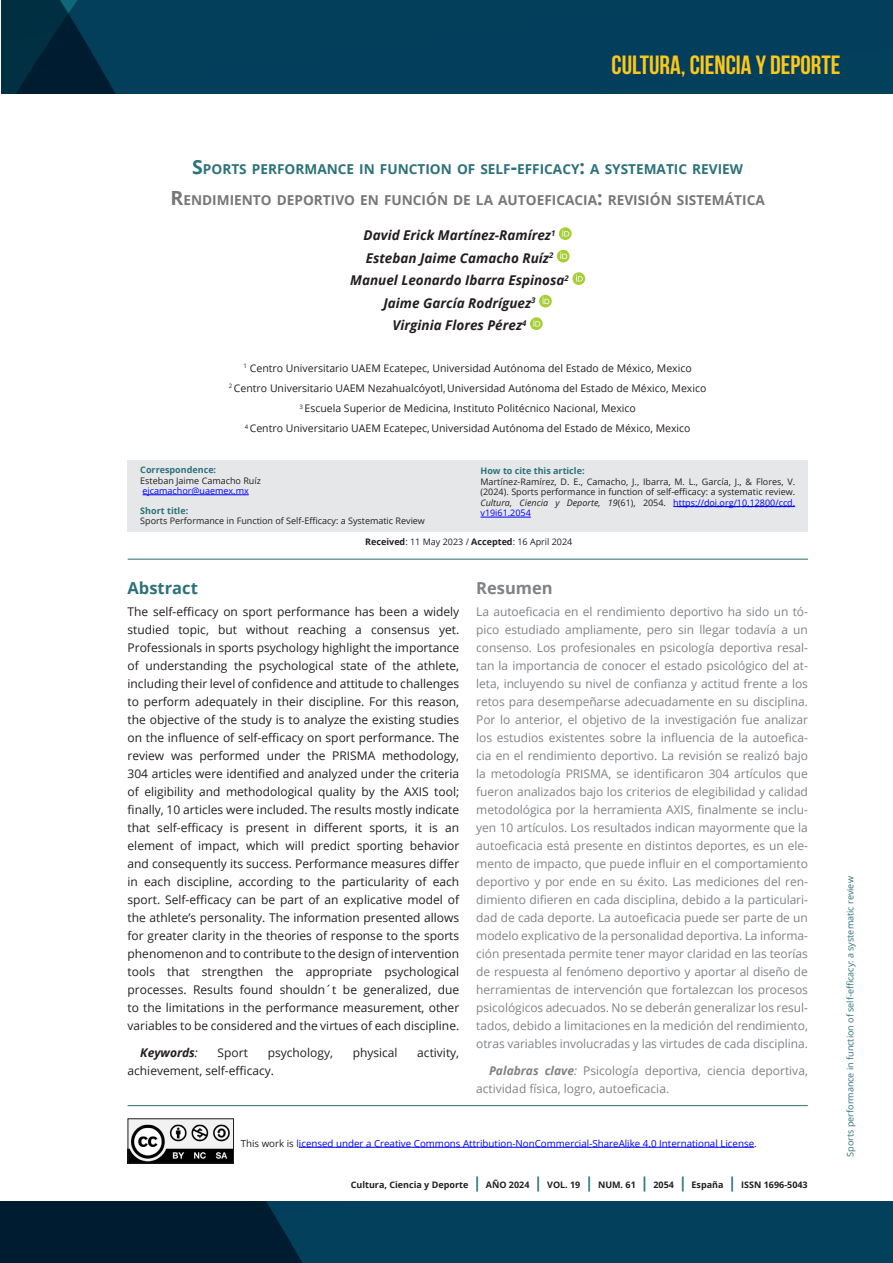
<style>
.page{position:relative;width:893px;height:1263px;background:#fff}
.page>*{position:absolute;margin:0;border:0;box-sizing:border-box;transform-origin:0 0}
.t1{font:700 26.25px "Bebas Neue";color:#fdc71b}
.Cuerpo_de_texto_P{font:700 16.5px "Open Sans";color:#2c727a}
.Cuerpo_de_texto_P-2{font:700 16.5px "Open Sans";color:#808285}
.TITULO_ARTICULO_gris{font:700 13.65px "Open Sans";color:#777}
.TITULO_ARTICULO_gris-2{font:700 13.65px "Open Sans";color:#2c727a}
.autores{font:italic 700 13.5px/22.5px "Open Sans";color:#231f20;text-align:center}
.Cuerpo_de_texto_P-3{font:12px/18px "Open Sans";color:#808285;text-align:justify}
.Cuerpo_de_texto_P-4{font:12px/18px "Open Sans";color:#231f20;text-align:justify}
.Cuerpo_de_texto_P-5{font:italic 700 12px "Open Sans";color:#231f20}
.Filiacion{font:10.5px/20.2px "Open Sans";color:#231f20;text-align:center}
.Filiacion-2{font:9.75px "Open Sans";color:#00f}
.portada_regular{font:9px/10.5px "Open Sans";color:#231f20}
.maestras{font:700 9px "Open Sans";color:#231f20}
.maestras-2{font:9px "Open Sans";color:#2c727a}
.Filiacion-3{font:6.15px "Open Sans";color:#231f20}
.s1{font-size:19.5px}
.s2{font-weight:700;color:#2c727a}
.s3{color:#00f}
.s4{font-weight:700}
.s5{font-style:italic}
.s6{font-weight:400}
.s7{font-weight:700;font-style:italic}
.s8{color:#231f20}
.s9{font-size:15px;color:#2c727a}
</style>
<div class="page">
<svg style="left:0;top:1201px;width:893px;height:62px;fill:#03405c"></svg>
<div style="left:128px;top:460px;width:680px;height:72px;background:#e6e7e9"></div>
<svg style="left:559px;top:227px;width:13px;height:13px"></svg>
<svg style="left:557px;top:250px;width:13px;height:12px"></svg>
<svg style="left:572px;top:272px;width:13px;height:13px"></svg>
<svg style="left:539px;top:295px;width:13px;height:12px"></svg>
<svg style="left:530px;top:317px;width:13px;height:13px"></svg>
<hr style="left:143px;top:494px;width:106px;height:1px;background:#00f">
<hr style="left:480px;top:517px;width:51px;height:1px;background:#00f">
<hr style="left:673px;top:506px;width:122px;height:1px;background:#00f">
<hr style="left:128px;top:1105px;width:680px;height:1px;background:#2a6e73">
<hr style="left:128px;top:559px;width:680px;height:1px;background:#2a6e73">
<hr style="left:299px;top:1147px;width:455px;height:1px;background:#00f">
<svg style="left:1px;top:0;width:892px;height:94px;fill:#033f5c"></svg>
<img style="left:130px;top:1120px;width:102px;height:41px">
<div style="left:128px;top:1118px;width:106px;height:45px;border:1px solid #231f20"></div>
<p class="t1" style="left:612px;top:50px;width:230px">CULTURA, CIENCIA Y DEPORTE</p>
<p class="TITULO_ARTICULO_gris-2" style="left:192px;top:159px;width:552px"><span class="s1">S</span>PORTS PERFORMANCE IN FUNCTION OF SELF<span class="s1">-</span>EFFICACY<span class="s1">:</span> A SYSTEMATIC REVIEW</p>
<p class="TITULO_ARTICULO_gris" style="left:171px;top:190px;width:596px"><span class="s1">R</span>ENDIMIENTO DEPORTIVO EN FUNCIÓN DE LA AUTOEFICACIA<span class="s1">:</span> REVISIÓN SISTEMÁTICA</p>
<p class="autores" style="left:350px;top:224px;width:220px">David Erick Martínez-Ramírez<sup>1<br></sup>Esteban Jaime Camacho Ruíz<sup>2<br></sup>Manuel Leonardo Ibarra Espinosa<sup>2<br></sup>Jaime García Rodríguez<sup>3<br></sup>Virginia Flores Pérez<sup>4</sup></p>
<p class="Filiacion-3" style="left:244px;top:362px;width:5px">1</p>
<p class="Filiacion" style="left:229px;top:357px;width:479px">Centro Universitario UAEM Ecatepec, Universidad Autónoma del Estado de México, Mexico<br><sup>2</sup> Centro Universitario UAEM Nezahualcóyotl, Universidad Autónoma del Estado de México, Mexico <sup>3</sup> Escuela Superior de Medicina, Instituto Politécnico Nacional, Mexico<br><sup>4</sup> Centro Universitario UAEM Ecatepec, Universidad Autónoma del Estado de México, Mexico</p>
<p class="portada_regular" style="left:140px;top:464px;width:122px"><span class="s2">Correspondence:<br></span>Esteban Jaime Camacho Ruíz <span class="s3">ejcamachor@uaemex.mx</span></p>
<p class="portada_regular" style="left:140px;top:505px;width:286px"><span class="s2">Short title:<br></span>Sports Performance in Function of Self-Efficacy: a Systematic Review</p>
<p class="portada_regular" style="left:365px;top:536px;width:209px"><span class="s4">Received</span>: 11 May 2023 / <span class="s4">Accepted</span>: 16 April 2024</p>
<p class="portada_regular" style="left:480px;top:466px;width:316px"><span class="s2">How to cite this article:<br></span>Martínez-Ramírez, D. E., Camacho, J., Ibarra, M. L., García, J., &amp; Flores, V. (2024). Sports performance in function of self-efficacy: a systematic review.<br><span class="s5">Cultura, Ciencia y Deporte, 19</span>(61), 2054. <span class="s3">https://doi.org/10.12800/ccd. v19i61.2054</span></p>
<p class="Cuerpo_de_texto_P" style="left:128px;top:576px;width:72px">Abstract</p>
<p class="Cuerpo_de_texto_P-4" style="left:128px;top:602px;width:333px">The self-efficacy on sport performance has been a widely studied topic, but without reaching a consensus yet.<br>Professionals in sports psychology highlight the importance of understanding the psychological state of the athlete, including their level of confidence and attitude to challenges to perform adequately in their discipline. For this reason, the objective of the study is to analyze the existing studies on the influence of self-efficacy on sport performance. The review was performed under the PRISMA methodology, 304 articles were identified and analyzed under the criteria of eligibility and methodological quality by the AXIS tool; finally, 10 articles were included. The results mostly indicate that self-efficacy is present in different sports, it is an element of impact, which will predict sporting behavior and consequently its success. Performance measures differ in each discipline, according to the particularity of each sport. Self-efficacy can be part of an explicative model of the athlete’s personality. The information presented allows for greater clarity in the theories of response to the sports phenomenon and to contribute to the design of intervention tools that strengthen the appropriate psychological processes. Results found shouldn´t be generalized, due to the limitations in the performance measurement, other variables to be considered and the virtues of each discipline.</p>
<p class="Cuerpo_de_texto_P-5" style="left:140px;top:1044px;width:59px">Keywords<span class="s6">:</span></p>
<p class="Cuerpo_de_texto_P-4" style="left:218px;top:1043px;width:32px">Sport</p>
<p class="Cuerpo_de_texto_P-4" style="left:268px;top:1043px;width:67px">psychology,</p>
<p class="Cuerpo_de_texto_P-4" style="left:353px;top:1043px;width:46px">physical</p>
<p class="Cuerpo_de_texto_P-4" style="left:417px;top:1043px;width:43px">activity,</p>
<p class="Cuerpo_de_texto_P-4" style="left:128px;top:1061px;width:148px">achievement, self-efficacy.</p>
<p class="Cuerpo_de_texto_P-2" style="left:476px;top:576px;width:78px">Resumen</p>
<p class="Cuerpo_de_texto_P-3" style="left:476px;top:602px;width:333px">La autoeficacia en el rendimiento deportivo ha sido un tó&shy;pico estudiado ampliamente, pero sin llegar todavía a un consenso. Los profesionales en psicología deportiva resal&shy;tan la importancia de conocer el estado psicológico del at&shy;leta, incluyendo su nivel de confianza y actitud frente a los retos para desempeñarse adecuadamente en su disciplina.<br>Por lo anterior, el objetivo de la investigación fue analizar los estudios existentes sobre la influencia de la autoefica&shy;cia en el rendimiento deportivo. La revisión se realizó bajo la metodología PRISMA, se identificaron 304 artículos que fueron analizados bajo los criterios de elegibilidad y calidad metodológica por la herramienta AXIS, finalmente se inclu&shy;yen 10 artículos. Los resultados indican mayormente que la autoeficacia está presente en distintos deportes, es un ele&shy;mento de impacto, que puede influir en el comportamiento deportivo y por ende en su éxito. Las mediciones del ren&shy;dimiento difieren en cada disciplina, debido a la particulari&shy;dad de cada deporte. La autoeficacia puede ser parte de un modelo explicativo de la personalidad deportiva. La informa&shy;ción presentada permite tener mayor claridad en las teorías de respuesta al fenómeno deportivo y aportar al diseño de herramientas de intervención que fortalezcan los procesos psicológicos adecuados. No se deberán generalizar los resul&shy;tados, debido a limitaciones en la medición del rendimiento, otras variables involucradas y las virtudes de cada disciplina.</p>
<p class="Cuerpo_de_texto_P-3" style="left:476px;top:1061px;width:333px;text-indent:13px"><span class="s7">Palabras clave</span><span class="s5">:</span> Psicología deportiva, ciencia deportiva, actividad física, logro, autoeficacia.</p>
<p class="Filiacion-2" style="left:241px;top:1136px;width:517px"><span class="s8">This work is</span> licensed under a Creative Commons Attribution-NonCommercial-ShareAlike 4.0 International License<span class="s8">.</span></p>
<p class="maestras" style="left:351px;top:1179px;width:458px">Cultura, Ciencia y Deporte <span class="s9">|</span> AÑO 2024 <span class="s9">|</span> VOL. 19 <span class="s9">|</span> NUM. 61 <span class="s9">|</span> 2054 <span class="s9">|</span> España <span class="s9">|</span> ISSN 1696-5043</p>
<p class="maestras-2" style="left:844px;top:1156px;width:282px;rotate:-90deg">Sports performance in function of self-efficacy: a systematic review</p>
</div>
